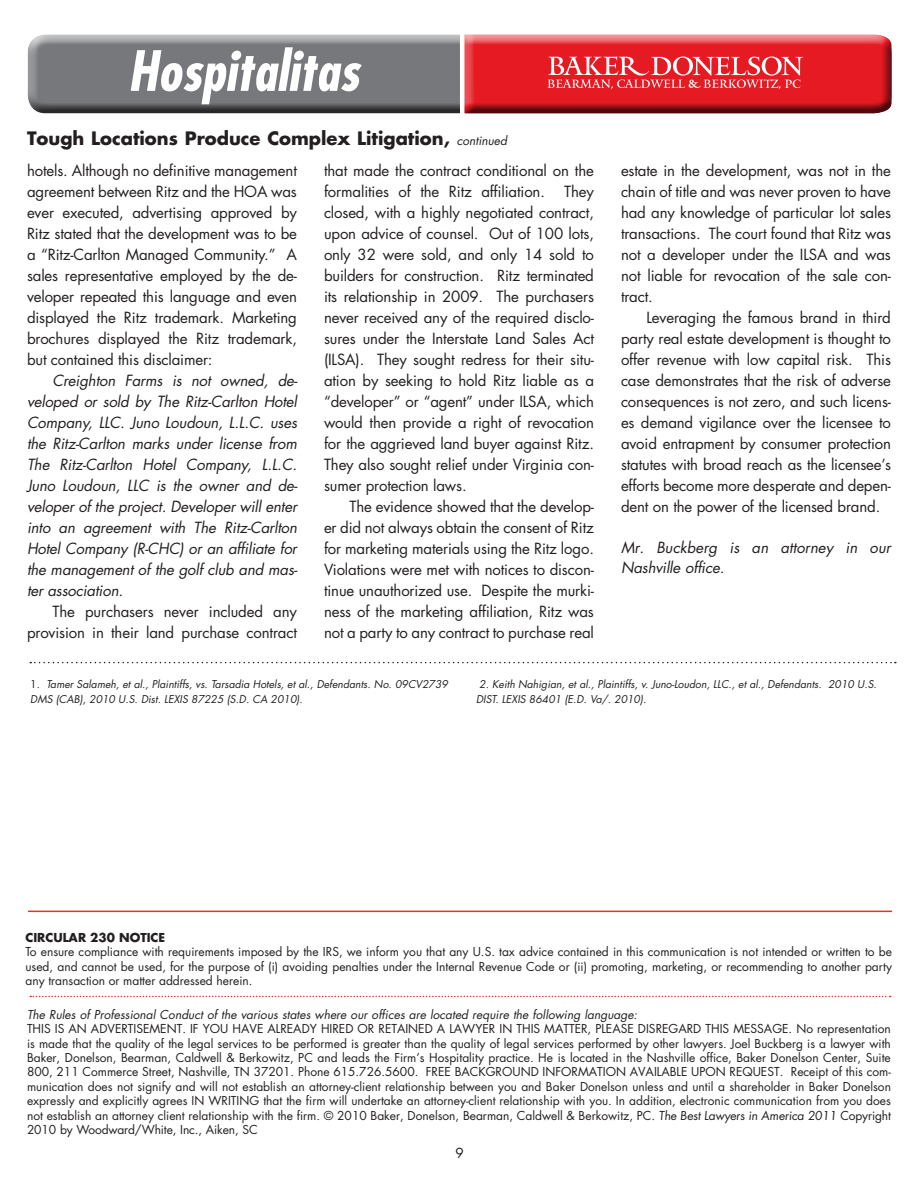
<style>
.page{position:relative;width:918px;height:1188px;background:#fff}
.page>*{position:absolute;margin:0;border:0;box-sizing:border-box;transform-origin:0 0}
.t1{font:italic 700 condensed 54px "Futura";color:#fff}
.t2{font:700 18px "Futura";color:#231f20}
.t3{font:15px/21px "Futura";letter-spacing:-.01em;color:#231f20;text-align:justify}
.t4{font:italic 15px/21px "Futura";letter-spacing:-.01em;color:#231f20;text-align:justify}
.t5{font:13.5px "Futura";color:#231f20}
.t6{font:12px/14.4px "Futura";color:#231f20;text-align:justify}
.t7{font:italic 12px "Futura";color:#231f20}
.t8{font:700 12px "Futura";color:#231f20}
.t9{font:italic 10.5px/15px "Futura";color:#231f20}
.s1{font-weight:400;font-style:italic;font-size:12px}
.s2{font-style:normal}
</style>
<div class="page">
<div style="left:26px;top:33px;width:867px;height:70px;background:#fff;opacity:.75"></div>
<div style="left:26px;top:38px;width:867px;height:77px;background:#231f20;opacity:.75"></div>
<div style="left:461px;top:37px;width:432px;height:78px;background:#a7a0a0"></div>
<hr style="left:460px;top:27px;width:4px;height:98px;background:#fff">
<svg style="left:464px;top:34px;width:428px;height:79px;background:#da343b"></svg>
<svg style="left:30px;top:996px;width:861px;height:1px"></svg>
<hr style="left:28px;top:911px;width:864px;height:1px;background:#ee2e22">
<svg style="left:30px;top:662px;width:866px;height:1px"></svg>
<h1 class="t1" style="left:128px;top:37px;width:233px">Hospitalitas</h1>
<p class="t2" style="left:27px;top:126px;width:482px">Tough Locations Produce Complex Litigation, <span class="s1">continued</span></p>
<p class="t3" style="left:27px;top:160px;width:272px">hotels. Although no definitive management agreement between Ritz and the HOA was ever executed, advertising approved by Ritz stated that the development was to be a “Ritz-Carlton Managed Community.” A sales representative employed by the de&shy;veloper repeated this language and even displayed the Ritz trademark. Marketing brochures displayed the Ritz trademark, but contained this disclaimer:</p>
<p class="t4" style="left:27px;top:370px;width:272px;text-indent:26px">Creighton Farms is not owned, de&shy;veloped or sold by The Ritz-Carlton Hotel Company, LLC. Juno Loudoun, L.L.C. uses the Ritz-Carlton marks under license from The Ritz-Carlton Hotel Company, L.L.C.<br>Juno Loudoun, LLC is the owner and de&shy;veloper of the project. Developer will enter into an agreement with The Ritz-Carlton Hotel Company (R-CHC) or an affiliate for the management of the golf club and mas&shy;ter association.</p>
<p class="t3" style="left:27px;top:601px;width:271px;text-align:right">The purchasers never included any provision in their land purchase contract</p>
<p class="t3" style="left:324px;top:160px;width:271px">that made the contract conditional on the formalities of the Ritz affiliation.</p>
<p class="t3" style="left:324px;top:181px;width:272px;text-indent:240px">They closed, with a highly negotiated contract, upon advice of counsel. Out of 100 lots, only 32 were sold, and only 14 sold to builders for construction. Ritz terminated its relationship in 2009. The purchasers never received any of the required disclo&shy;sures under the Interstate Land Sales Act (ILSA). They sought redress for their situ&shy;ation by seeking to hold Ritz liable as a “developer” or “agent” under ILSA, which would then provide a right of revocation for the aggrieved land buyer against Ritz.<br>They also sought relief under Virginia con&shy;sumer protection laws.</p>
<p class="t3" style="left:324px;top:496px;width:272px;text-indent:26px">The evidence showed that the develop&shy;er did not always obtain the consent of Ritz for marketing materials using the Ritz logo.<br>Violations were met with notices to discon&shy;tinue unauthorized use. Despite the murki&shy;ness of the marketing affiliation, Ritz was not a party to any contract to purchase real</p>
<p class="t3" style="left:621px;top:160px;width:272px">estate in the development, was not in the chain of title and was never proven to have had any knowledge of particular lot sales transactions. The court found that Ritz was not a developer under the ILSA and was not liable for revocation of the sale con&shy;tract.</p>
<p class="t3" style="left:621px;top:307px;width:272px;text-indent:26px">Leveraging the famous brand in third party real estate development is thought to offer revenue with low capital risk. This case demonstrates that the risk of adverse consequences is not zero, and such licens&shy;es demand vigilance over the licensee to avoid entrapment by consumer protection statutes with broad reach as the licensee’s efforts become more desperate and depen&shy;dent on the power of the licensed brand.</p>
<p class="t4" style="left:621px;top:537px;width:271px;line-height:20.2px">Mr. Buckberg is an attorney in our<br>Nashville office.</p>
<p class="t9" style="left:30px;top:676px;width:419px"><span class="s2">1.</span> Tamer Salameh, et al., Plaintiffs, vs. Tarsadia Hotels, et al., Defendants. No. 09CV2739<br>DMS (CAB), 2010 U.S. Dist. LEXIS 87225 (S.D. CA 2010).</p>
<p class="t9" style="left:476px;top:676px;width:402px;text-indent:3px">2. Keith Nahigian, et al., Plaintiffs, v. Juno-Loudon, LLC., et al., Defendants. 2010 U.S.<br>DIST. LEXIS 86401 (E.D. Va/. 2010).</p>
<p class="t8" style="left:26px;top:929px;width:141px">CIRCULAR 230 NOTICE</p>
<p class="t6" style="left:26px;top:945px;width:868px">To ensure compliance with requirements imposed by the IRS, we inform you that any U.S. tax advice contained in this communication is not intended or written to be used, and cannot be used, for the purpose of (i) avoiding penalties under the Internal Revenue Code or (ii) promoting, marketing, or recommending to another party any transaction or matter addressed herein.</p>
<p class="t7" style="left:27px;top:1007px;width:612px">The Rules of Professional Conduct of the various states where our offices are located require the following language:</p>
<p class="t6" style="left:27px;top:1022px;width:866px">THIS IS AN ADVERTISEMENT. IF YOU HAVE ALREADY HIRED OR RETAINED A LAWYER IN THIS MATTER, PLEASE DISREGARD THIS MESSAGE. No representation is made that the quality of the legal services to be performed is greater than the quality of legal services performed by other lawyers. Joel Buckberg is a lawyer with Baker, Donelson, Bearman, Caldwell &amp; Berkowitz, PC and leads the Firm’s Hospitality practice. He is located in the Nashville office, Baker Donelson Center, Suite 800, 211 Commerce Street, Nashville, TN 37201. Phone 615.726.5600. FREE BACKGROUND INFORMATION AVAILABLE UPON REQUEST. Receipt of this com&shy;munication does not signify and will not establish an attorney-client relationship between you and Baker Donelson unless and until a shareholder in Baker Donelson expressly and explicitly agrees IN WRITING that the firm will undertake an attorney-client relationship with you. In addition, electronic communication from you does not establish an attorney client relationship with the firm. © 2010 Baker, Donelson, Bearman, Caldwell &amp; Berkowitz, PC. The Best Lawyers in America 2011 Copyright 2010 by Woodward/White, Inc., Aiken, SC</p>
<p class="t5" style="left:455px;top:1144px;width:10px">9</p>
</div>
